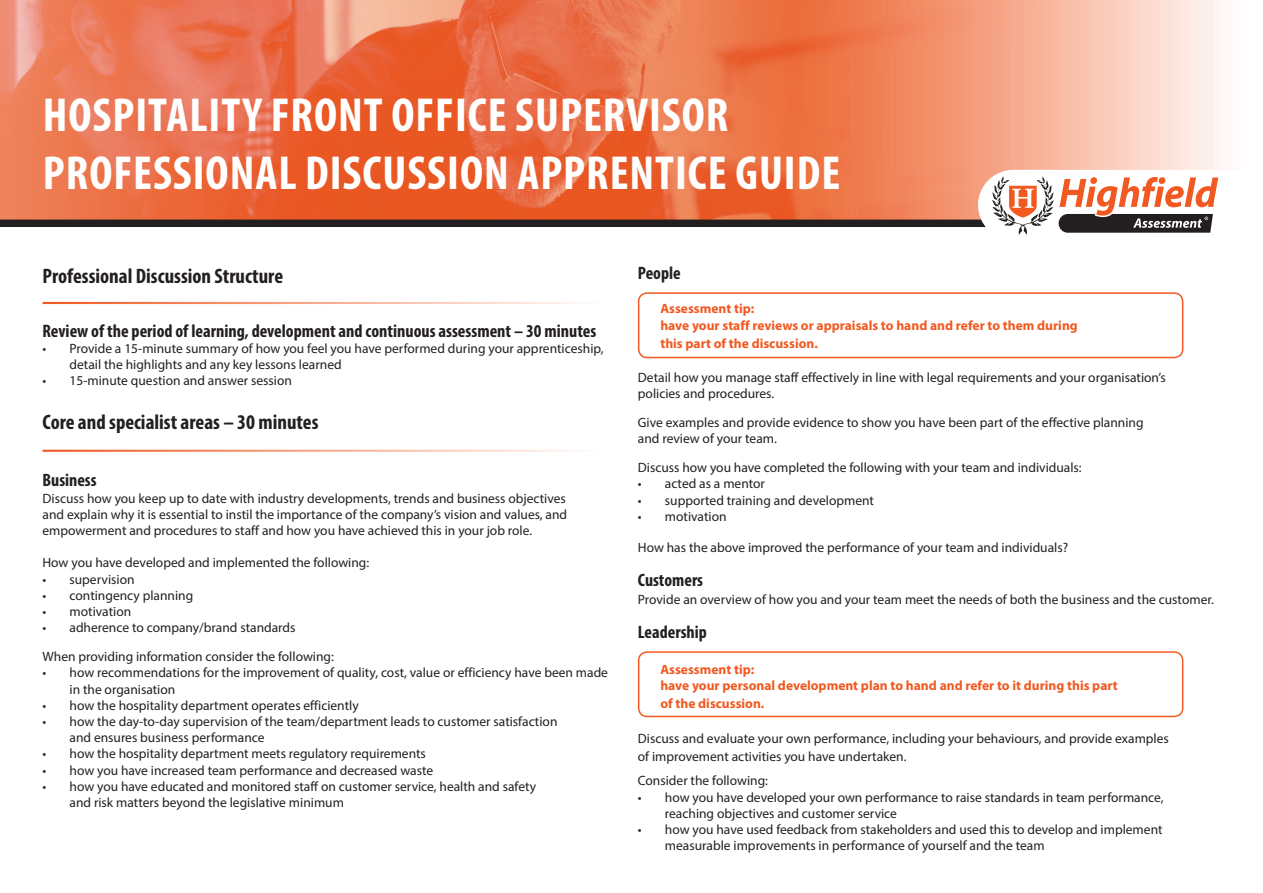
<style>
.page{position:relative;width:1263px;height:893px;background:#fff}
.page>*{position:absolute;margin:0;border:0;box-sizing:border-box;transform-origin:0 0}
.t1{font:700 condensed 48px/57.6px "Myriad Pro";letter-spacing:.02em;color:#fff}
.t2{font:700 condensed 21px "Myriad Pro";color:#231f20}
.t3{font:700 condensed 18.15px "Myriad Pro";color:#231f20}
.t4{font:700 condensed 18px "Myriad Pro";color:#231f20}
.t5{font:13.5px/16.2px "Myriad Pro";color:#231f20}
.t6{font:700 13.5px/16.2px "Myriad Pro";color:#f15921}
</style>
<div class="page">
<hr style="left:43px;top:450px;width:556px;height:2px;background:#f15921">
<hr style="left:43px;top:302px;width:556px;height:2px;background:#f15921">
<svg style="left:1036px;top:0;width:191px;height:170px;background:#fad4c6"></svg>
<img style="left:0;top:0;width:1036px;height:220px">
<div style="left:0;top:220px;width:1263px;height:7px;background:#231f20"></div>
<svg style="left:978px;top:170px;width:285px;height:65px"></svg>
<div style="left:638px;top:292px;width:545px;height:66px;border:2px solid #f15921;border-radius:9px"></div>
<div style="left:638px;top:651px;width:545px;height:66px;border:2px solid #f15921;border-radius:9px"></div>
<h1 class="t1" style="left:43px;top:86px;width:799px">HOSPITALITY FRONT OFFICE SUPERVISOR<br>PROFESSIONAL DISCUSSION APPRENTICE GUIDE</h1>
<h2 class="t2" style="left:43px;top:263px;width:242px">Professional Discussion Structure</h2>
<h3 class="t3" style="left:43px;top:319px;width:555px">Review of the period of learning, development and continuous assessment – 30 minutes</h3>
<p class="t5" style="left:70px;top:340px;width:536px;text-indent:-27px">• Provide a 15-minute summary of how you feel you have performed during your apprenticeship, detail the highlights and any key lessons learned</p>
<p class="t5" style="left:43px;top:373px;width:251px">• 15-minute question and answer session</p>
<h2 class="t2" style="left:43px;top:408px;width:277px">Core and specialist areas – 30 minutes</h2>
<h3 class="t4" style="left:43px;top:469px;width:56px">Business</h3>
<p class="t5" style="left:43px;top:490px;width:526px;text-align:justify">Discuss how you keep up to date with industry developments, trends and business objectives and explain why it is essential to instil the importance of the company’s vision and values, and empowerment and procedures to staff and how you have achieved this in your job role.</p>
<p class="t5" style="left:43px;top:555px;width:328px">How you have developed and implemented the following:</p>
<p class="t5" style="left:43px;top:571px;width:94px">• supervision</p>
<p class="t5" style="left:43px;top:587px;width:152px">• contingency planning</p>
<p class="t5" style="left:43px;top:603px;width:90px">• motivation</p>
<p class="t5" style="left:43px;top:613px;width:293px;line-height:29px">• adherence to company/brand standards<br>When providing information consider the following:</p>
<p class="t5" style="left:70px;top:664px;width:540px;text-indent:-27px">• how recommendations for the improvement of quality, cost, value or efficiency have been made in the organisation</p>
<p class="t5" style="left:43px;top:697px;width:318px">• how the hospitality department operates efficiently</p>
<p class="t5" style="left:70px;top:713px;width:489px;text-indent:-27px">• how the day-to-day supervision of the team/department leads to customer satisfaction and ensures business performance</p>
<p class="t5" style="left:43px;top:745px;width:385px">• how the hospitality department meets regulatory requirements</p>
<p class="t5" style="left:43px;top:762px;width:392px">• how you have increased team performance and decreased waste</p>
<p class="t5" style="left:70px;top:778px;width:468px;text-indent:-27px">• how you have educated and monitored staff on customer service, health and safety and risk matters beyond the legislative minimum</p>
<h3 class="t4" style="left:638px;top:262px;width:44px">People</h3>
<p class="t6" style="left:660px;top:300px;width:419px">Assessment tip:<br>have your staff reviews or appraisals to hand and refer to them during</p>
<p class="t6" style="left:660px;top:335px;width:159px">this part of the discussion.</p>
<p class="t5" style="left:638px;top:369px;width:529px">Detail how you manage staff effectively in line with legal requirements and your organisation’s policies and procedures.</p>
<p class="t5" style="left:638px;top:414px;width:507px">Give examples and provide evidence to show you have been part of the effective planning and review of your team.</p>
<p class="t5" style="left:638px;top:459px;width:445px">Discuss how you have completed the following with your team and individuals:</p>
<p class="t5" style="left:638px;top:476px;width:129px">• acted as a mentor</p>
<p class="t5" style="left:638px;top:492px;width:238px">• supported training and development</p>
<p class="t5" style="left:638px;top:508px;width:90px">• motivation</p>
<p class="t5" style="left:638px;top:539px;width:432px">How has the above improved the performance of your team and individuals?</p>
<h3 class="t4" style="left:638px;top:569px;width:67px">Customers</h3>
<p class="t5" style="left:638px;top:591px;width:577px">Provide an overview of how you and your team meet the needs of both the business and the customer.</p>
<h3 class="t4" style="left:638px;top:621px;width:70px">Leadership</h3>
<p class="t6" style="left:660px;top:661px;width:459px">Assessment tip:<br>have your personal development plan to hand and refer to it during this part</p>
<p class="t6" style="left:660px;top:695px;width:106px">of the discussion.</p>
<p class="t5" style="left:638px;top:729px;width:532px;line-height:18px">Discuss and evaluate your own performance, including your behaviours, and provide examples of improvement activities you have undertaken.</p>
<p class="t5" style="left:638px;top:772px;width:132px">Consider the following:</p>
<p class="t5" style="left:665px;top:789px;width:500px;text-indent:-27px">• how you have developed your own performance to raise standards in team performance, reaching objectives and customer service</p>
<p class="t5" style="left:665px;top:821px;width:499px;text-indent:-27px">• how you have used feedback from stakeholders and used this to develop and implement measurable improvements in performance of yourself and the team</p>
</div>
